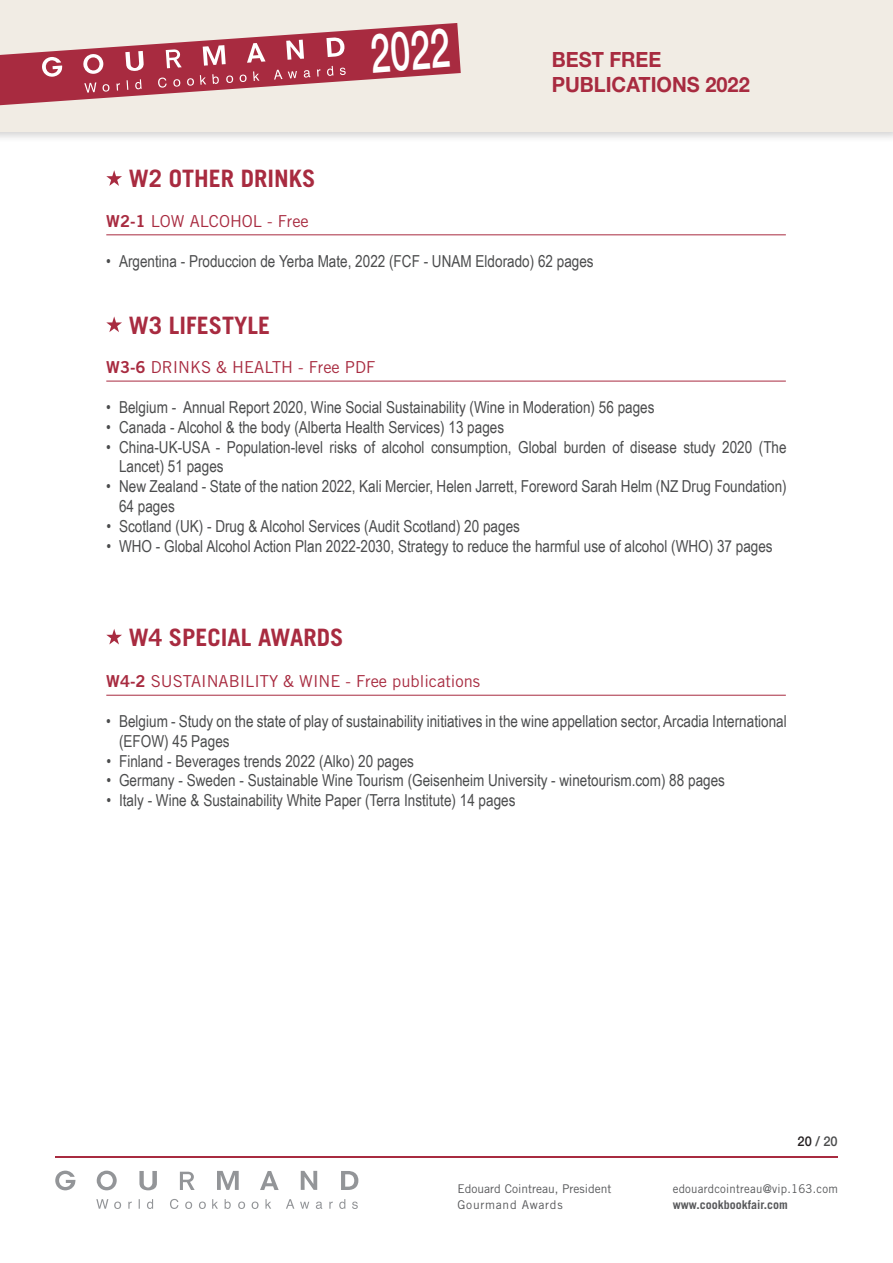
<style>
.page{position:relative;width:893px;height:1263px;background:#fff}
.page>*{position:absolute;margin:0;border:0;box-sizing:border-box;transform-origin:0 0}
.t1{font:500 54.15px "Helvetica Neue LT Std";color:#fff;scale:.66 1}
.t2{font:700 24px "Trade Gothic LT Std";color:#a82b40}
.t3{font:700 21px/25.2px "Helvetica Neue LT Std";color:#a82b40;scale:.95 1}
.t4{font:16.5px/19.8px "Arial Narrow";color:#4b4c4d}
.t5{font:16.5px "Trade Gothic LT Std";color:#a82b40}
.t6{font:500 13.5px "Helvetica Neue LT Std";color:#4b4c4d;scale:.95 1}
.t7{font:12px/15.6px "Trade Gothic LT Std";color:#57585a}
.t8{font:12px "Trade Gothic LT Std";letter-spacing:.02em;color:#57585a;scale:.95 1}
.t9{font:700 12px "Trade Gothic LT Std";color:#57585a}
.s1{font-family:"Trade Gothic LT Std Bd 2"}
.s2{color:#231f20}
</style>
<div class="page">
<div style="left:0;top:0;width:893px;height:143px;background:#231f20;opacity:.2"></div>
<div style="left:0;top:0;width:893px;height:132px;background:#f1ece4"></div>
<svg style="left:0;top:23px;width:461px;height:83px"></svg>
<hr style="left:55px;top:1157px;width:783px;height:1px;background:#a82b40">
<svg style="left:55px;top:1170px;width:303px;height:20px"></svg>
<svg style="left:96px;top:1199px;width:262px;height:10px"></svg>
<hr style="left:106px;top:234px;width:680px;height:1px;background:#a82b40">
<hr style="left:106px;top:381px;width:680px;height:1px;background:#a82b40">
<hr style="left:106px;top:695px;width:680px;height:1px;background:#a82b40">
<svg style="left:106px;top:170px;width:16px;height:16px"></svg>
<svg style="left:106px;top:316px;width:16px;height:16px"></svg>
<svg style="left:106px;top:629px;width:16px;height:15px"></svg>
<h1 class="t1" style="left:368px;top:21px;width:123px;rotate:-4deg">2022</h1>
<p class="t3" style="left:552px;top:46px;width:210px">BEST FREE<br>PUBLICATIONS 2022</p>
<h2 class="t2" style="left:129px;top:164px;width:188px">W2 OTHER DRINKS</h2>
<p class="t5" style="left:106px;top:211px;width:204px"><span class="s1">W2-1</span> LOW ALCOHOL - Free</p>
<p class="t4" style="left:106px;top:250px;width:489px">• Argentina - Produccion de Yerba Mate, 2022 (FCF - UNAM Eldorado) 62 pages</p>
<h2 class="t2" style="left:129px;top:310px;width:143px">W3 LIFESTYLE</h2>
<p class="t5" style="left:106px;top:357px;width:270px"><span class="s1">W3-6</span> DRINKS &amp; HEALTH - Free PDF</p>
<p class="t4" style="left:106px;top:397px;width:550px">• Belgium - Annual Report 2020, Wine Social Sustainability (Wine in Moderation) 56 pages</p>
<p class="t4" style="left:106px;top:416px;width:399px">• Canada - Alcohol &amp; the body (Alberta Health Services) 13 pages</p>
<p class="t4" style="left:119px;top:436px;width:669px;text-indent:-13px">• China-UK-USA - Population-level risks of alcohol consumption, Global burden of disease study 2020 (The<br>Lancet) 51 pages</p>
<p class="t4" style="left:119px;top:476px;width:669px;text-indent:-13px">• New Zealand - State of the nation 2022, Kali Mercier, Helen Jarrett, Foreword Sarah Helm (NZ Drug Foundation)<br>64 pages</p>
<p class="t4" style="left:106px;top:515px;width:415px">• Scotland (UK) - Drug &amp; Alcohol Services (Audit Scotland) 20 pages</p>
<p class="t4" style="left:106px;top:535px;width:668px">• WHO - Global Alcohol Action Plan 2022-2030, Strategy to reduce the harmful use of alcohol (WHO) 37 pages</p>
<h2 class="t2" style="left:129px;top:623px;width:216px">W4 SPECIAL AWARDS</h2>
<p class="t5" style="left:106px;top:671px;width:375px"><span class="s1">W4-2</span> SUSTAINABILITY &amp; WINE - Free publications</p>
<p class="t4" style="left:119px;top:711px;width:669px;text-indent:-13px">• Belgium - Study on the state of play of sustainability initiatives in the wine appellation sector, Arcadia International (EFOW) 45 Pages</p>
<p class="t4" style="left:106px;top:750px;width:309px">• Finland - Beverages trends 2022 (Alko) 20 pages</p>
<p class="t4" style="left:106px;top:770px;width:620px">• Germany - Sweden - Sustainable Wine Tourism (Geisenheim University - winetourism.com) 88 pages</p>
<p class="t4" style="left:106px;top:790px;width:411px">• Italy - Wine &amp; Sustainability White Paper (Terra Institute) 14 pages</p>
<p class="t6" style="left:797px;top:1133px;width:44px"><span class="s2">20</span> / 20</p>
<p class="t7" style="left:458px;top:1181px;width:156px">Edouard Cointreau, President<br>Gourmand Awards</p>
<p class="t8" style="left:673px;top:1182px;width:175px">edouardcointreau@vip.163.com</p>
<p class="t9" style="left:673px;top:1197px;width:117px">www.cookbookfair.com</p>
</div>
